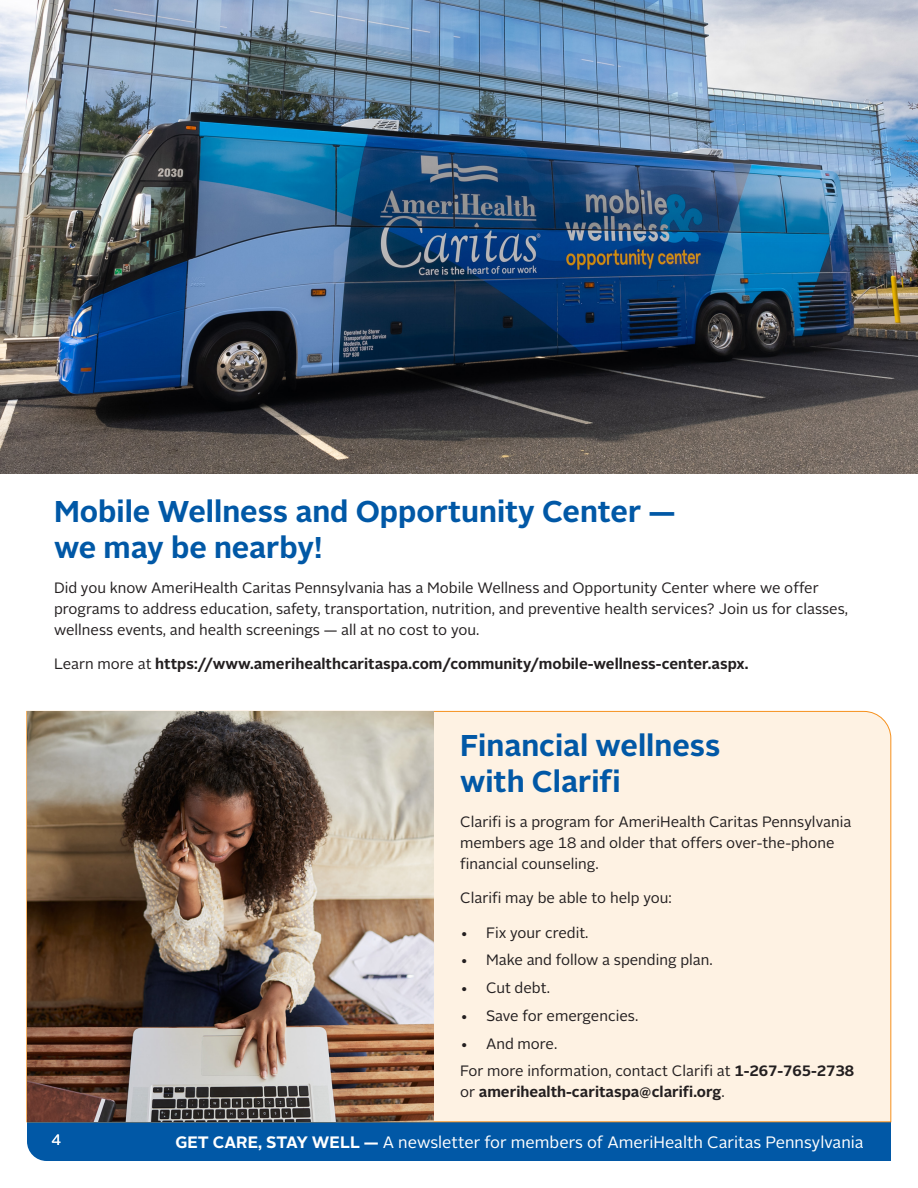
<style>
.page{position:relative;width:918px;height:1188px;background:#fff}
.page>*{position:absolute;margin:0;border:0;box-sizing:border-box;transform-origin:0 0}
.t1{font:700 30px/36px "Alright Sans";color:#0158a6}
.t2{font:16.5px "Alright Sans";color:#fff}
.body_copy{font:15px/21px "Alright Sans";color:#231f20}
.body_copy-2{font:700 15px/21px "Alright Sans";color:#231f20}
.Bullet_1{font:15px "Alright Sans";color:#231f20}
.t3{font:15px "Alright Sans";color:#fff}
.s1{font-weight:400}
.s2{font-weight:700}
</style>
<div class="page">
<div style="left:27px;top:1123px;width:864px;height:38px;background:#0158a6"></div>
<div style="left:26px;top:711px;width:866px;height:412px;background:#fef2e3"></div>
<img style="left:0;top:0;width:918px;height:473px">
<img style="left:27px;top:711px;width:406px;height:411px">
<h1 class="t1" style="left:54px;top:494px;width:623px">Mobile Wellness and Opportunity Center — we may be nearby!</h1>
<p class="body_copy" style="left:54px;top:577px;width:796px">Did you know AmeriHealth Caritas Pennsylvania has a Mobile Wellness and Opportunity Center where we offer programs to address education, safety, transportation, nutrition, and preventive health services? Join us for classes, wellness events, and health screenings — all at no cost to you.</p>
<p class="body_copy-2" style="left:54px;top:653px;width:696px"><span class="s1">Learn more at</span> https://www.amerihealthcaritaspa.com/community/mobile-wellness-center.aspx.</p>
<h1 class="t1" style="left:460px;top:728px;width:262px">Financial wellness with Clarifi</h1>
<p class="body_copy" style="left:460px;top:811px;width:393px">Clarifi is a program for AmeriHealth Caritas Pennsylvania members age 18 and older that offers over-the-phone financial counseling.</p>
<p class="body_copy" style="left:460px;top:888px;width:213px">Clarifi may be able to help you:</p>
<p class="Bullet_1" style="left:460px;top:922px;width:130px">• Fix your credit.</p>
<p class="Bullet_1" style="left:460px;top:950px;width:254px">• Make and follow a spending plan.</p>
<p class="Bullet_1" style="left:460px;top:978px;width:91px">• Cut debt.</p>
<p class="Bullet_1" style="left:460px;top:1005px;width:180px">• Save for emergencies.</p>
<p class="Bullet_1" style="left:460px;top:1033px;width:99px">• And more.</p>
<p class="body_copy-2" style="left:460px;top:1061px;width:396px"><span class="s1">For more information, contact Clarifi at</span> 1-267-765-2738 <span class="s1">or</span> amerihealth-caritaspa@clarifi.org<span class="s1">.</span></p>
<p class="t3" style="left:52px;top:1130px;width:11px">4</p>
<p class="t2" style="left:175px;top:1131px;width:690px"><span class="s2">GET CARE, STAY WELL —</span> A newsletter for members of AmeriHealth Caritas Pennsylvania</p>
</div>
